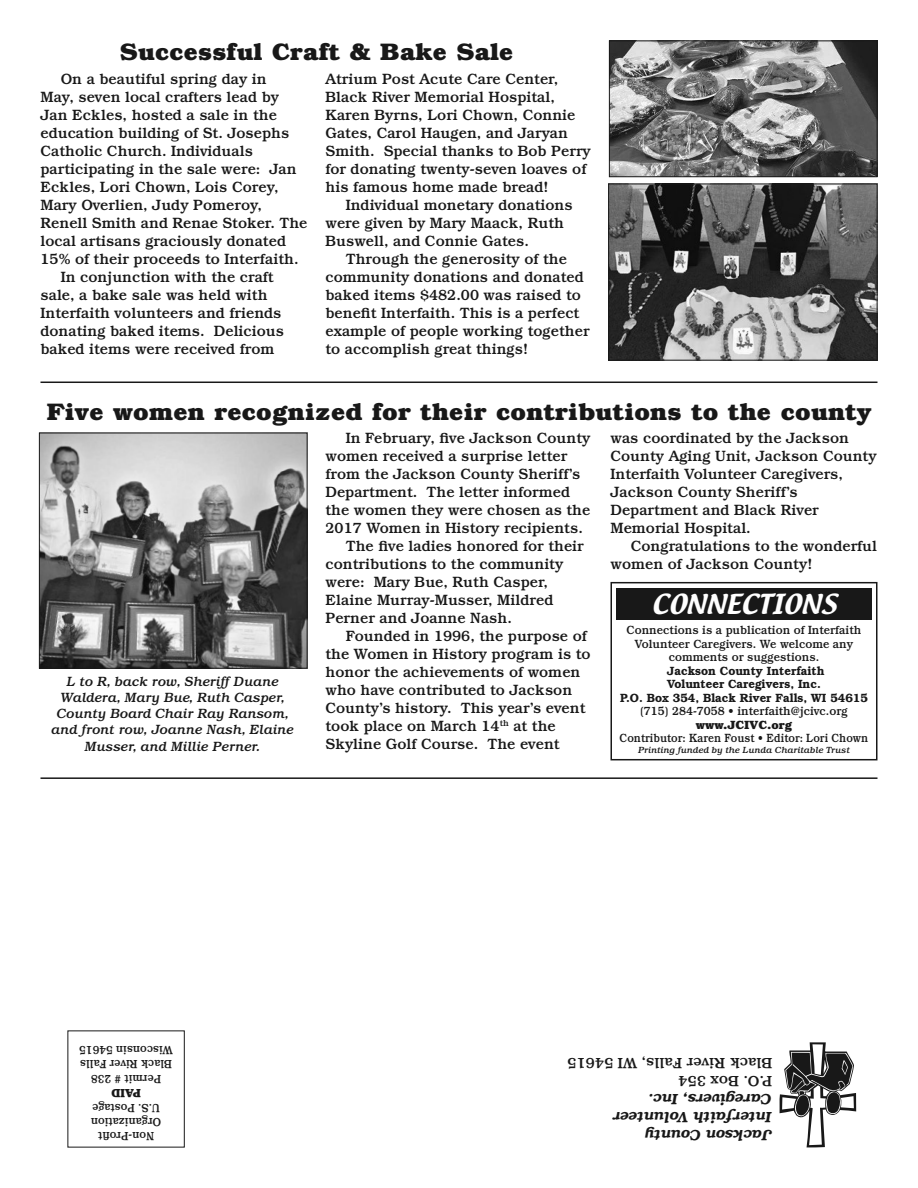
<style>
.page{position:relative;width:918px;height:1188px;background:#fff}
.page>*{position:absolute;margin:0;border:0;box-sizing:border-box;transform-origin:0 0}
.t1{font:700 24px "Bookman";letter-spacing:.01em;color:#181818;scale:1.06 1}
.t2{font:700 24px "Bookman";letter-spacing:.01em;color:#181818;scale:1.05 1}
.t3{font:24px "Textile";color:#fff;scale:1.1 1}
.t4{font:500 15px/18px "Bookman";color:#181818}
.t5{font:italic 600 15px/18px "Bookman";color:#181818}
.t6{font:italic 500 13.5px/16.2px "Bookman";color:#181818;text-align:center}
.t7{font:500 12px/13.5px "Bookman";color:#181818;text-align:center;scale:.95 1}
.t8{font:600 12px/13.5px "Bookman";color:#181818;text-align:center;scale:.95 1}
.t9{font:500 12px/14.4px "Bookman";color:#181818;text-align:center;scale:.91 1}
.t10{font:500 12px "Bookman";color:#181818;scale:.89 1}
.t11{font:700 12px "Bookman";color:#181818}
.t12{font:700 12px "Bookman";color:#181818;scale:.91 1}
.t13{font:italic 500 9px "Bookman";color:#181818}
</style>
<div class="page">
<svg style="left:780px;top:1042px;width:76px;height:106px"></svg>
<div style="left:616px;top:588px;width:256px;height:32px;background:#181818"></div>
<div style="left:610px;top:582px;width:268px;height:178px;border:2px solid #181818"></div>
<hr style="left:40px;top:382px;width:838px;height:1px;background:#181818">
<hr style="left:40px;top:777px;width:838px;height:2px;background:#181818">
<img style="left:41px;top:435px;width:265px;height:232px">
<div style="left:39px;top:433px;width:269px;height:236px;border:1px solid #181818"></div>
<img style="left:611px;top:42px;width:265px;height:133px">
<div style="left:609px;top:40px;width:269px;height:137px;border:1px solid #181818"></div>
<img style="left:610px;top:186px;width:266px;height:173px">
<div style="left:608px;top:184px;width:270px;height:177px;border:1px solid #181818"></div>
<h1 class="t2" style="left:120px;top:37px;width:376px">Successful Craft &amp; Bake Sale</h1>
<p class="t4" style="left:61px;top:70px;width:207px">On a beautiful spring day in</p>
<p class="t4" style="left:40px;top:88px;width:240px">May, seven local crafters lead by</p>
<p class="t4" style="left:40px;top:106px;width:238px">Jan Eckles, hosted a sale in the</p>
<p class="t4" style="left:40px;top:124px;width:250px">education building of St. Josephs</p>
<p class="t4" style="left:40px;top:142px;width:214px">Catholic Church. Individuals</p>
<p class="t4" style="left:40px;top:160px;width:258px">participating in the sale were: Jan</p>
<p class="t4" style="left:40px;top:178px;width:240px">Eckles, Lori Chown, Lois Corey,</p>
<p class="t4" style="left:40px;top:196px;width:223px">Mary Overlien, Judy Pomeroy,</p>
<p class="t4" style="left:40px;top:214px;width:268px">Renell Smith and Renae Stoker. The</p>
<p class="t4" style="left:40px;top:232px;width:247px">local artisans graciously donated</p>
<p class="t4" style="left:40px;top:250px;width:260px">15% of their proceeds to Interfaith.</p>
<p class="t4" style="left:61px;top:268px;width:214px">In conjunction with the craft</p>
<p class="t4" style="left:40px;top:286px;width:229px">sale, a bake sale was held with</p>
<p class="t4" style="left:40px;top:304px;width:243px">Interfaith volunteers and friends</p>
<p class="t4" style="left:40px;top:322px;width:245px">donating baked items. Delicious</p>
<p class="t4" style="left:40px;top:340px;width:236px">baked items were received from</p>
<p class="t4" style="left:325px;top:70px;width:267px">Atrium Post Acute Care Center,<br>Black River Memorial Hospital,<br>Karen Byrns, Lori Chown, Connie<br>Gates, Carol Haugen, and Jaryan<br>Smith. Special thanks to Bob Perry for donating twenty-seven loaves of his famous home made bread!</p>
<p class="t4" style="left:325px;top:196px;width:249px;text-indent:20px">Individual monetary donations were given by Mary Maack, Ruth<br>Buswell, and Connie Gates.</p>
<p class="t4" style="left:325px;top:250px;width:266px;text-indent:20px">Through the generosity of the community donations and donated baked items $482.00 was raised to benefit Interfaith. This is a perfect example of people working together to accomplish great things!</p>
<h1 class="t1" style="left:47px;top:397px;width:779px">Five women recognized for their contributions to the county</h1>
<p class="t6" style="left:51px;top:673px;width:244px">L to R, back row, Sheriff Duane<br>Waldera, Mary Bue, Ruth Casper,<br>County Board Chair Ray Ransom, and front row, Joanne Nash, Elaine<br>Musser, and Millie Perner.</p>
<p class="t4" style="left:346px;top:429px;width:246px">In February, five Jackson County</p>
<p class="t4" style="left:325px;top:447px;width:243px">women received a surprise letter</p>
<p class="t4" style="left:325px;top:465px;width:256px">from the Jackson County Sheriff’s</p>
<p class="t4" style="left:325px;top:483px;width:246px">Department. The letter informed</p>
<p class="t4" style="left:325px;top:501px;width:266px">the women they were chosen as the</p>
<p class="t4" style="left:325px;top:519px;width:259px">2017 Women in History recipients.</p>
<p class="t4" style="left:346px;top:537px;width:240px">The five ladies honored for their</p>
<p class="t4" style="left:325px;top:555px;width:239px">contributions to the community</p>
<p class="t4" style="left:325px;top:573px;width:224px">were: Mary Bue, Ruth Casper,</p>
<p class="t4" style="left:325px;top:591px;width:229px">Elaine Murray-Musser, Mildred</p>
<p class="t4" style="left:325px;top:609px;width:188px">Perner and Joanne Nash.</p>
<p class="t4" style="left:346px;top:627px;width:243px">Founded in 1996, the purpose of</p>
<p class="t4" style="left:325px;top:645px;width:267px">the Women in History program is to</p>
<p class="t4" style="left:325px;top:663px;width:256px">honor the achievements of women</p>
<p class="t4" style="left:325px;top:681px;width:248px">who have contributed to Jackson</p>
<p class="t4" style="left:325px;top:699px;width:262px">County’s history. This year’s event</p>
<p class="t4" style="left:325px;top:717px;width:232px">took place on March 14<sup>th</sup> at the</p>
<p class="t4" style="left:325px;top:735px;width:236px">Skyline Golf Course. The event</p>
<p class="t4" style="left:611px;top:429px;width:268px">was coordinated by the Jackson<br>County Aging Unit, Jackson County<br>Interfaith Volunteer Caregivers,<br>Jackson County Sheriff’s<br>Department and Black River<br>Memorial Hospital.</p>
<p class="t4" style="left:611px;top:537px;width:268px;text-indent:20px">Congratulations to the wonderful women of Jackson County!</p>
<h1 class="t3" style="left:651px;top:587px;width:170px">CONNECTIONS</h1>
<p class="t7" style="left:627px;top:624px;width:249px">Connections is a publication of Interfaith<br>Volunteer Caregivers. We welcome any comments or suggestions.</p>
<p class="t8" style="left:620px;top:664px;width:263px">Jackson County Interfaith<br>Volunteer Caregivers, Inc.<br>P.O. Box 354, Black River Falls, WI 54615</p>
<p class="t7" style="left:640px;top:705px;width:220px">(715) 284-7058 • interfaith@jcivc.org</p>
<p class="t11" style="left:696px;top:717px;width:98px">www.JCIVC.org</p>
<p class="t10" style="left:620px;top:731px;width:281px">Contributor: Karen Foust • Editor: Lori Chown</p>
<p class="t13" style="left:638px;top:745px;width:213px">Printing funded by the Lunda Charitable Trust</p>
<p class="t9" style="left:173px;top:1086px;width:104px;rotate:-180deg">Permit # 238<br>Black River Falls<br>Wisconsin 54615</p>
<p class="t12" style="left:141px;top:1101px;width:34px;rotate:-180deg">PAID</p>
<p class="t9" style="left:161px;top:1144px;width:79px;rotate:-180deg">Non-Profit<br>Organization<br>U.S. Postage</p>
<p class="t4" style="left:772px;top:1090px;width:206px;rotate:-180deg">P.O. Box 354<br>Black River Falls, WI 54615</p>
<p class="t5" style="left:772px;top:1144px;width:160px;rotate:-180deg">Jackson County<br>Interfaith Volunteer<br>Caregivers, Inc.</p>
</div>
